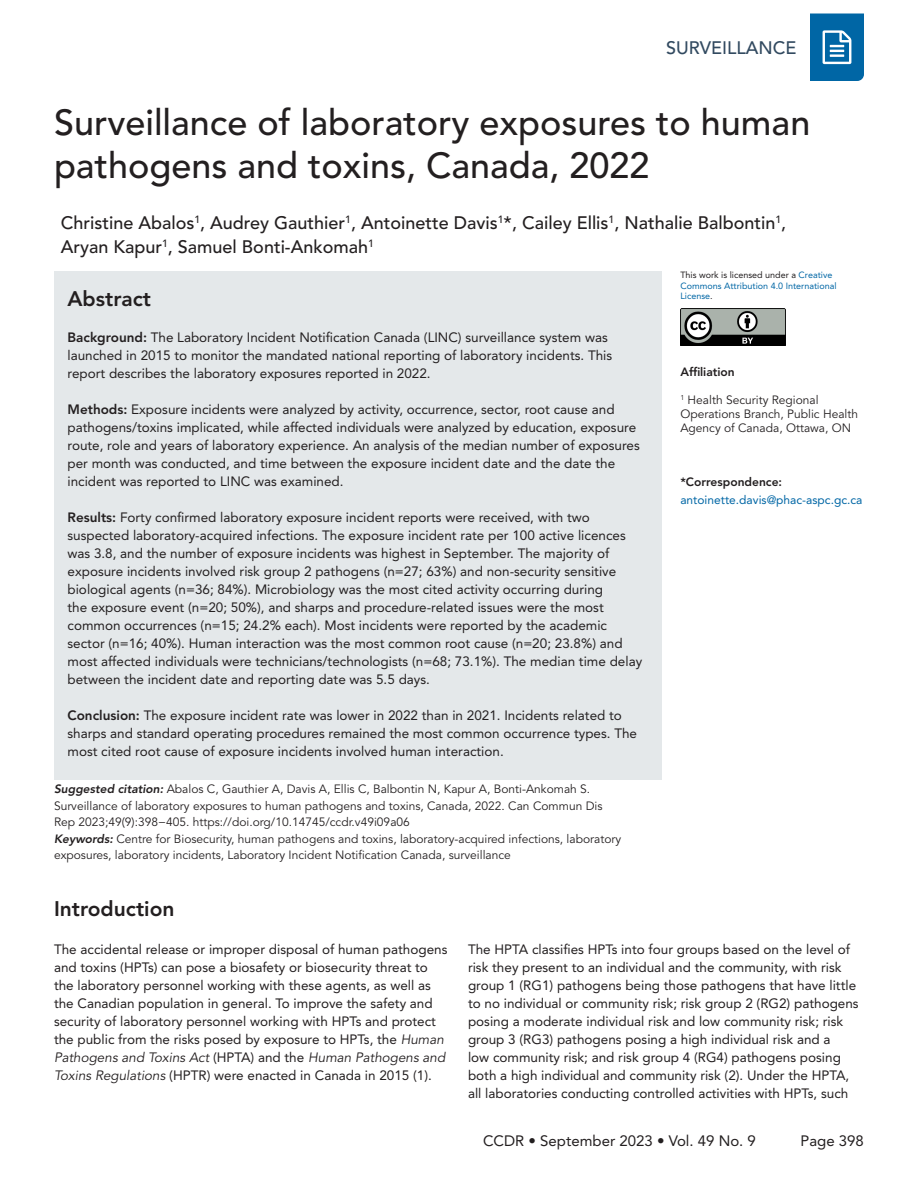
<style>
.page{position:relative;width:918px;height:1188px;background:#fff}
.page>*{position:absolute;margin:0;border:0;box-sizing:border-box;transform-origin:0 0}
.A_-_H2{font:500 36px/43.2px "Avenir LT Std";color:#231f20}
.A_-_H3_References_Span{font:800 21px "Avenir LT Std";color:#231f20}
.A_-_H3{font:800 21px "Avenir LT Std";color:#231f20}
.A_-_Names{font:500 18px/24px "Avenir LT Std";color:#231f20}
.t1{font:500 18px "Avenir LT Std";color:#324a60}
.t2{font:15px "Avenir LT Std";color:#231f20}
.A_-_Body{font:13.5px/18px "Avenir LT Std";color:#231f20}
.A_-_Suggested_Citation{font:12px/16.5px "Avenir LT Std";color:#231f20}
.A_-_Sidebar{font:12px/14.4px "Avenir LT Std";color:#231f20}
.A_-_Sidebar_Corresp{font:12px/18px "Avenir LT Std";color:#0066a5}
.A_-_Sidebar_Header{font:800 12px "Avenir LT Std";color:#231f20}
.A_-_Table_Figure_-_Footnotes{font:9px/10.5px "Avenir LT Std";color:#0066a5}
.s1{font-weight:800}
.s2{color:#231f20}
.s3{font-weight:800;color:#231f20}
.s4{font-weight:800;font-style:italic}
.s5{font-style:italic}
</style>
<div class="page">
<svg style="left:810px;top:14px;width:54px;height:67px;background:#1d77af"></svg>
<div style="left:54px;top:271px;width:608px;height:509px;background:#e4e8ea"></div>
<img style="left:680px;top:309px;width:106px;height:37px">
<h3 class="t1" style="left:666px;top:37px;width:132px">SURVEILLANCE</h3>
<p class="A_-_H2" style="left:54px;top:102px;width:758px">Surveillance of laboratory exposures to human pathogens and toxins, Canada, 2022</p>
<p class="A_-_Names" style="left:61px;top:211px;width:727px">Christine Abalos<sup>1</sup>, Audrey Gauthier<sup>1</sup>, Antoinette Davis<sup>1</sup>*, Cailey Ellis<sup>1</sup>, Nathalie Balbontin<sup>1</sup>,<br>Aryan Kapur<sup>1</sup>, Samuel Bonti-Ankomah<sup>1</sup></p>
<p class="A_-_H3" style="left:68px;top:286px;width:85px">Abstract</p>
<p class="A_-_Body" style="left:68px;top:328px;width:546px"><span class="s1">Background:</span> The Laboratory Incident Notification Canada (LINC) surveillance system was launched in 2015 to monitor the mandated national reporting of laboratory incidents. This report describes the laboratory exposures reported in 2022.</p>
<p class="A_-_Body" style="left:68px;top:400px;width:574px"><span class="s1">Methods:</span> Exposure incidents were analyzed by activity, occurrence, sector, root cause and pathogens/toxins implicated, while affected individuals were analyzed by education, exposure route, role and years of laboratory experience. An analysis of the median number of exposures per month was conducted, and time between the exposure incident date and the date the incident was reported to LINC was examined.</p>
<p class="A_-_Body" style="left:68px;top:508px;width:576px"><span class="s1">Results:</span> Forty confirmed laboratory exposure incident reports were received, with two suspected laboratory-acquired infections. The exposure incident rate per 100 active licences was 3.8, and the number of exposure incidents was highest in September. The majority of exposure incidents involved risk group 2 pathogens (n=27; 63%) and non-security sensitive biological agents (n=36; 84%). Microbiology was the most cited activity occurring during<br>the exposure event (n=20; 50%), and sharps and procedure-related issues were the most common occurrences (n=15; 24.2% each). Most incidents were reported by the academic sector (n=16; 40%). Human interaction was the most common root cause (n=20; 23.8%) and most affected individuals were technicians/technologists (n=68; 73.1%). The median time delay between the incident date and reporting date was 5.5 days.</p>
<p class="A_-_Body" style="left:68px;top:706px;width:571px"><span class="s1">Conclusion:</span> The exposure incident rate was lower in 2022 than in 2021. Incidents related to sharps and standard operating procedures remained the most common occurrence types. The most cited root cause of exposure incidents involved human interaction.</p>
<p class="A_-_Table_Figure_-_Footnotes" style="left:680px;top:270px;width:158px"><span class="s2">This work is licensed under a</span> Creative<br>Commons Attribution 4.0 International<br>License<span class="s2">.</span></p>
<p class="A_-_Sidebar_Header" style="left:680px;top:365px;width:56px">Affiliation</p>
<p class="A_-_Sidebar" style="left:680px;top:393px;width:179px"><sup>1</sup> Health Security Regional<br>Operations Branch, Public Health<br>Agency of Canada, Ottawa, ON</p>
<p class="A_-_Sidebar_Corresp" style="left:680px;top:473px;width:184px"><span class="s3">*Correspondence: </span>antoinette.davis@phac-aspc.gc.ca</p>
<p class="A_-_Suggested_Citation" style="left:54px;top:781px;width:550px"><span class="s4">Suggested citation:</span> Abalos C, Gauthier A, Davis A, Ellis C, Balbontin N, Kapur A, Bonti-Ankomah S.<br>Surveillance of laboratory exposures to human pathogens and toxins, Canada, 2022. Can Commun Dis<br>Rep 2023;49(9):398−405. https://doi.org/10.14745/ccdr.v49i09a06</p>
<p class="A_-_Suggested_Citation" style="left:54px;top:831px;width:569px"><span class="s4">Keywords:</span> Centre for Biosecurity, human pathogens and toxins, laboratory-acquired infections, laboratory exposures, laboratory incidents, Laboratory Incident Notification Canada, surveillance</p>
<p class="A_-_H3_References_Span" style="left:54px;top:896px;width:122px">Introduction</p>
<p class="A_-_Body" style="left:54px;top:940px;width:395px">The accidental release or improper disposal of human pathogens and toxins (HPTs) can pose a biosafety or biosecurity threat to the laboratory personnel working with these agents, as well as the Canadian population in general. To improve the safety and security of laboratory personnel working with HPTs and protect the public from the risks posed by exposure to HPTs, the <span class="s5">Human Pathogens and Toxins Act</span> (HPTA) and the <span class="s5">Human Pathogens and Toxins Regulations</span> (HPTR) were enacted in Canada in 2015 (1).</p>
<p class="A_-_Body" style="left:468px;top:940px;width:392px">The HPTA classifies HPTs into four groups based on the level of risk they present to an individual and the community, with risk group 1 (RG1) pathogens being those pathogens that have little to no individual or community risk; risk group 2 (RG2) pathogens posing a moderate individual risk and low community risk; risk group 3 (RG3) pathogens posing a high individual risk and a<br>low community risk; and risk group 4 (RG4) pathogens posing both a high individual and community risk (2). Under the HPTA, all laboratories conducting controlled activities with HPTs, such</p>
<p class="t2" style="left:483px;top:1133px;width:274px">CCDR • September 2023 • Vol. 49 No. 9</p>
<p class="t2" style="left:801px;top:1133px;width:65px">Page 398</p>
</div>
